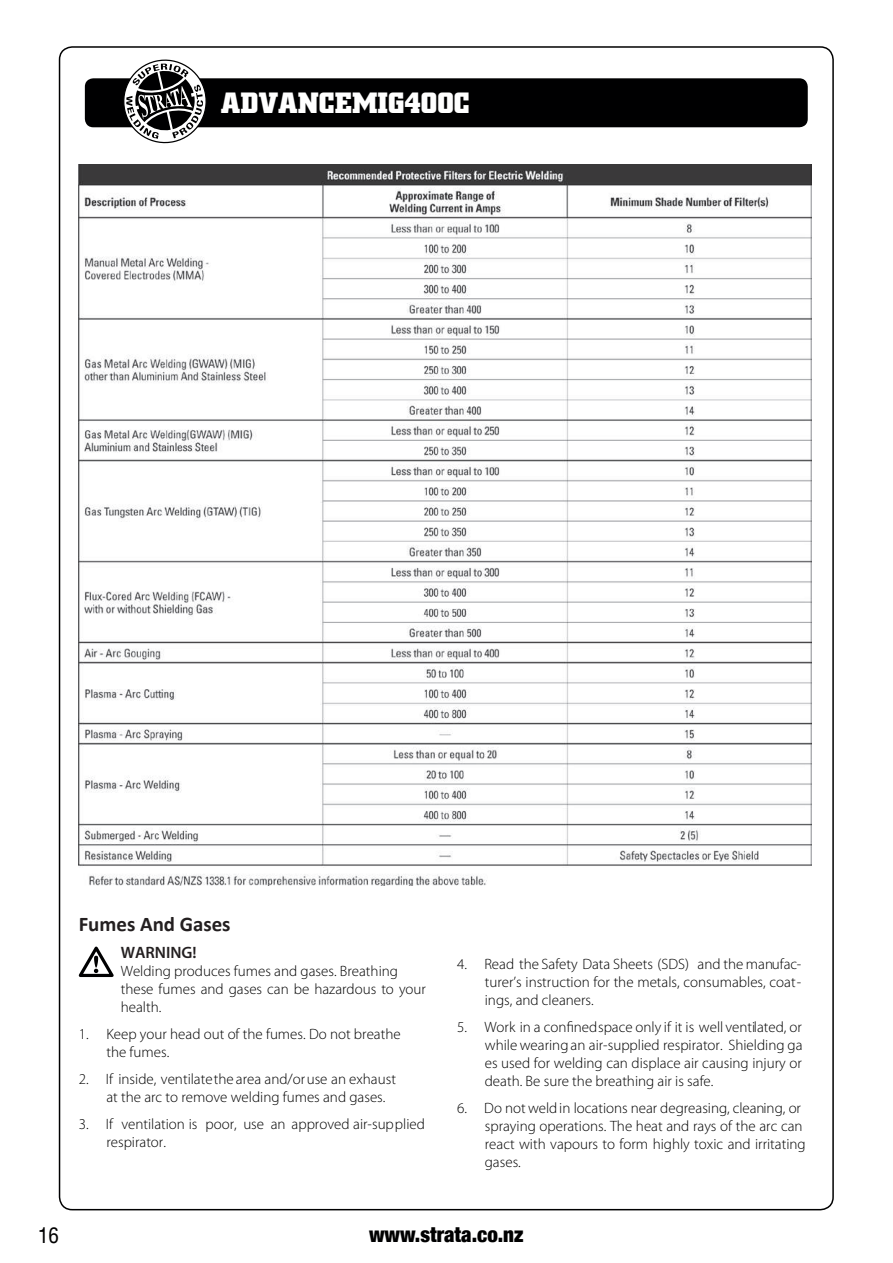
<style>
.page{position:relative;width:893px;height:1263px;background:#fff}
.page>*{position:absolute;margin:0;border:0;box-sizing:border-box;transform-origin:0 0}
.t1{font:700 29.85px "Square Slabserif 711 BT";color:#fff}
.t2{font:900 condensed 21px "Helvetica Neue";color:#000001}
.t3{font:21px "Helv Condensed";color:#000001}
.t4{font:700 20.85px "Calibri";color:#231f20}
.t5{font:600 16.5px "Myriad Pro";color:#231f20}
.t6{font:300 15px/18px "Myriad Pro";color:#000001}
</style>
<div class="page">
<img style="left:79px;top:164px;width:733px;height:721px">
<svg style="left:78px;top:946px;width:36px;height:32px"></svg>
<div style="left:85px;top:78px;width:723px;height:49px;background:#000001;border-radius:9px"></div>
<svg style="left:120px;top:59px;width:92px;height:85px"></svg>
<h1 class="t1" style="left:221px;top:84px;width:250px">ADVANCEMIG400C</h1>
<h3 class="t4" style="left:79px;top:911px;width:153px">Fumes And Gases</h3>
<p class="t5" style="left:121px;top:941px;width:78px">WARNING!</p>
<p class="t6" style="left:121px;top:962px;width:307px">Welding produces fumes and gases. Breathing these fumes and gases can be hazardous to your health.</p>
<p class="t6" style="left:106px;top:1025px;width:296px;text-indent:-28px">1. Keep your head out of the fumes. Do not breathe the fumes.</p>
<p class="t6" style="left:106px;top:1070px;width:291px;text-indent:-28px">2. If inside, ventilatethe area and/oruse an exhaust at the arc to remove welding fumes and gases.</p>
<p class="t6" style="left:106px;top:1115px;width:320px;text-indent:-28px">3. If ventilation is poor, use an approved air-supplied respirator.</p>
<p class="t6" style="left:485px;top:955px;width:318px;text-align:justify;text-indent:-28px">4. Read the Safety Data Sheets (SDS) and the manufac&shy;turer’s instruction for the metals, consumables, coat&shy;ings, and cleaners.</p>
<p class="t6" style="left:485px;top:1018px;width:319px;text-align:justify;text-indent:-28px">5. Work in a confinedspace only if it is well ventilated, or while wearing an air-supplied respirator. Shielding ga es used for welding can displace air causing injury or death. Be sure the breathing air is safe.</p>
<p class="t6" style="left:485px;top:1099px;width:322px;text-indent:-28px">6. Do not weldin locations near degreasing, cleaning, or spraying operations. The heat and rays of the arc can react with vapours to form highly toxic and irritating gases.</p>
<h2 class="t3" style="left:38px;top:1222px;width:22px">16</h2>
<h2 class="t2" style="left:369px;top:1217px;width:156px">www.strata.co.nz</h2>
</div>
